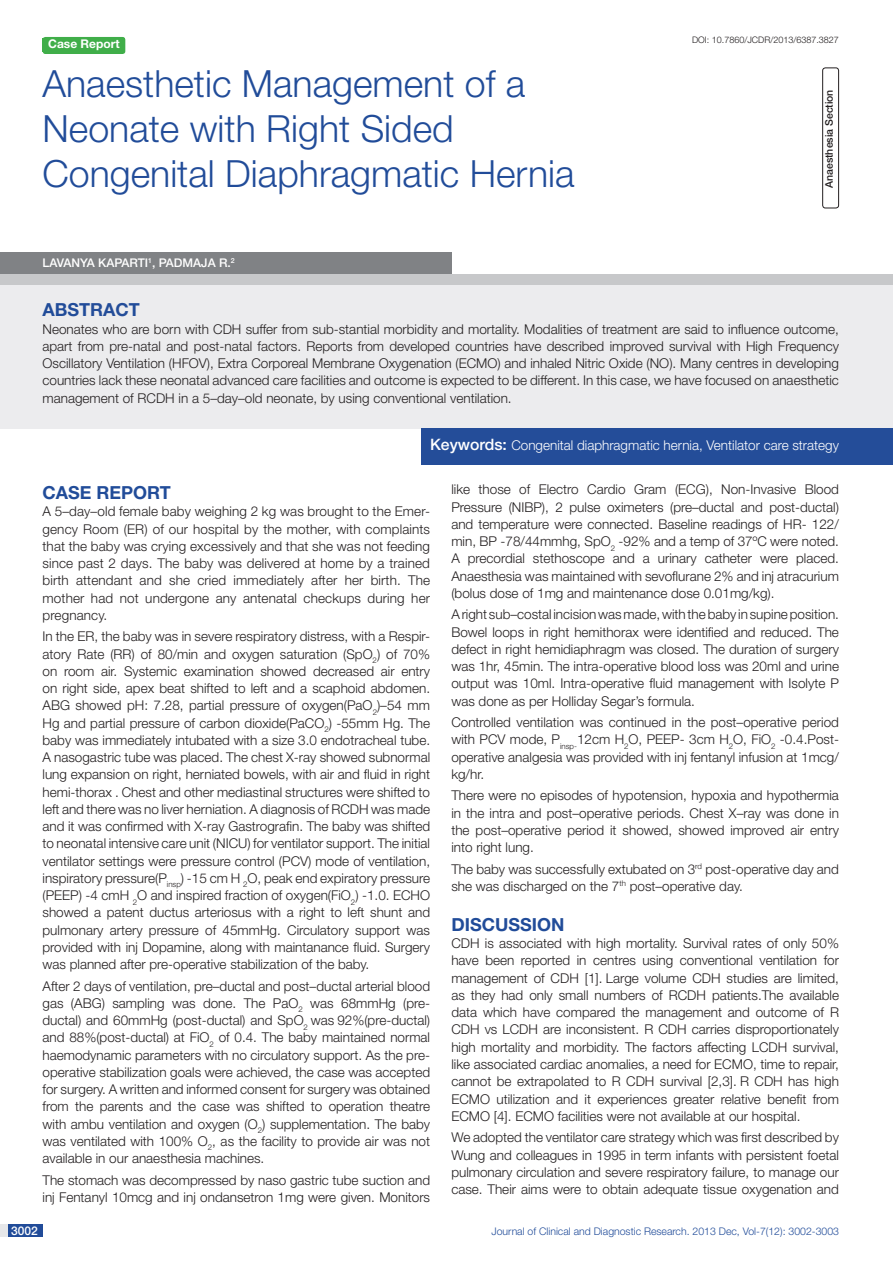
<style>
.page{position:relative;width:893px;height:1263px;background:#fff}
.page>*{position:absolute;margin:0;border:0;box-sizing:border-box;transform-origin:0 0}
.t1{font:300 37.5px/45px "Helvetica Neue";color:#214c99}
.Level_1{font:700 18px "Helvetica Neue";color:#214c99}
.Abstract_head{font:700 18px "Helvetica Neue";color:#214c99}
.Body_text{font:300 13.5px/17.2px "Helvetica Neue";color:#231f20;text-align:justify}
.Abstract_text{font:300 13.5px/17.2px "Helvetica Neue";color:#231f20;text-align:justify}
.t2{font:300 13.5px "Helvetica Neue";color:#fff}
.Author{font:500 12px "Helvetica Neue";color:#fff}
.t3{font:700 12px "Helvetica Neue";color:#fff}
.t4{font:300 10.5px "Helvetica Neue";color:#214c99}
.con_particulars{font:500 10.5px "Helvetica Neue";color:#231f20}
.DOI{font:300 9px "Helvetica Neue";color:#231f20}
.s1{color:#244d99}
.s2{font-weight:500;font-size:15.75px}
</style>
<div class="page">
<div style="left:0;top:1224px;width:43px;height:13px;background:#e6e7e9"></div>
<div style="left:8px;top:1224px;width:35px;height:13px;background:#214c99"></div>
<div style="left:43px;top:37px;width:82px;height:17px;background:#40ae49;border-radius:3px"></div>
<div style="left:0;top:274px;width:893px;height:12px;background:#c7c8ca"></div>
<div style="left:822px;top:68px;width:17px;height:140px;border:1px solid #231f20;border-radius:3px"></div>
<div style="left:0;top:252px;width:451px;height:22px;background:#808285"></div>
<div style="left:0;top:286px;width:893px;height:143px;background:#ececee"></div>
<div style="left:422px;top:428px;width:471px;height:37px;background:#244d99"></div>
<p class="t3" style="left:48px;top:37px;width:73px">CASE REPORT</p>
<p class="DOI" style="left:692px;top:35px;width:148px">DOI: 10.7860/JCDR/2013/6387.3827</p>
<p class="t1" style="left:43px;top:60px;width:534px">Anaesthetic Management of a<br>Neonate with Right Sided<br>Congenital Diaphragmatic Hernia</p>
<p class="con_particulars" style="left:823px;top:188px;width:100px;rotate:-90deg">ANAESTHESIA SECTION</p>
<p class="Author" style="left:43px;top:256px;width:194px">LAVANYA KAPARTI<sup>1</sup>, PADMAJA R.<sup>2</sup></p>
<p class="Abstract_head" style="left:43px;top:299px;width:98px">ABST<span class="s1">RAC</span>T</p>
<p class="Abstract_text" style="left:43px;top:320px;width:798px">Neonates who are born with CDH suffer from sub-stantial morbidity and mortality. Modalities of treatment are said to influence outcome, apart from pre-natal and post-natal factors. Reports from developed countries have described improved survival with High Frequency Oscillatory Ventilation (HFOV), Extra Corporeal Membrane Oxygenation (ECMO) and inhaled Nitric Oxide (NO). Many centres in developing countries lack these neonatal advanced care facilities and outcome is expected to be different. In this case, we have focused on anaesthetic management of RCDH in a 5–day–old neonate, by using conventional ventilation.</p>
<p class="t2" style="left:430px;top:437px;width:410px"><span class="s2">KEYWORDS:</span> Congenital diaphragmatic hernia, Ventilator care strategy</p>
<p class="Level_1" style="left:43px;top:481px;width:130px">CASE REPORT</p>
<p class="Body_text" style="left:43px;top:502px;width:389px;text-align:left">A 5–day–old female baby weighing 2 kg was brought to the Emer&shy;gency Room (ER) of our hospital by the mother, with complaints that the baby was crying excessively and that she was not feeding since past 2 days. The baby was delivered at home by a trained birth attendant and she cried immediately after her birth. The mother had not undergone any antenatal checkups during her pregnancy.</p>
<p class="Body_text" style="left:43px;top:627px;width:389px;text-align:left">In the ER, the baby was in severe respiratory distress, with a Respir&shy;atory Rate (RR) of 80/min and oxygen saturation (SpO<sub>2</sub>) of 70% on room air. Systemic examination showed decreased air entry on right side, apex beat shifted to left and a scaphoid abdomen.<br>ABG showed pH: 7.28, partial pressure of oxygen(PaO<sub>2</sub>)–54 mm Hg and partial pressure of carbon dioxide(PaCO<sub>2</sub>) -55mm Hg. The baby was immediately intubated with a size 3.0 endotracheal tube.<br>A nasogastric tube was placed. The chest X-ray showed subnormal lung expansion on right, herniated bowels, with air and fluid in right hemi-thorax . Chest and other mediastinal structures were shifted to left and there was no liver herniation. A diagnosis of RCDH was made and it was confirmed with X-ray Gastrografin. The baby was shifted to neonatal intensive care unit (NICU) for ventilator support. The initial ventilator settings were pressure control (PCV) mode of ventilation, inspiratory pressure(P<sub>insp</sub>) -15 cm H <sub>2</sub>O, peak end expiratory pressure (PEEP) -4 cmH <sub>2</sub>O and inspired fraction of oxygen(FiO<sub>2</sub>) -1.0. ECHO showed a patent ductus arteriosus with a right to left shunt and pulmonary artery pressure of 45mmHg. Circulatory support was provided with inj Dopamine, along with maintanance fluid. Surgery was planned after pre-operative stabilization of the baby.</p>
<p class="Body_text" style="left:43px;top:977px;width:389px">After 2 days of ventilation, pre–ductal and post–ductal arterial blood gas (ABG) sampling was done. The PaO<sub>2</sub> was 68mmHg (pre&shy;ductal) and 60mmHg (post-ductal) and SpO<sub>2</sub> was 92%(pre-ductal) and 88%(post-ductal) at FiO<sub>2</sub> of 0.4. The baby maintained normal haemodynamic parameters with no circulatory support. As the pre&shy;operative stabilization goals were achieved, the case was accepted for surgery. A written and informed consent for surgery was obtained from the parents and the case was shifted to operation theatre with ambu ventilation and oxygen (O<sub>2</sub>) supplementation. The baby was ventilated with 100% O<sub>2</sub>, as the facility to provide air was not available in our anaesthesia machines.</p>
<p class="Body_text" style="left:43px;top:1171px;width:389px">The stomach was decompressed by naso gastric tube suction and inj Fentanyl 10mcg and inj ondansetron 1mg were given. Monitors</p>
<p class="Body_text" style="left:451px;top:481px;width:389px">like those of Electro Cardio Gram (ECG), Non-Invasive Blood Pressure (NIBP), 2 pulse oximeters (pre–ductal and post-ductal) and temperature were connected. Baseline readings of HR- 122/ min, BP -78/44mmhg, SpO<sub>2</sub> -92% and a temp of 37ºC were noted.<br>A precordial stethoscope and a urinary catheter were placed.<br>Anaesthesia was maintained with sevoflurane 2% and inj atracurium (bolus dose of 1mg and maintenance dose 0.01mg/kg).</p>
<p class="Body_text" style="left:451px;top:606px;width:389px">A right sub–costal incision was made, with the baby in supine position.<br>Bowel loops in right hemithorax were identified and reduced. The defect in right hemidiaphragm was closed. The duration of surgery was 1hr, 45min. The intra-operative blood loss was 20ml and urine output was 10ml. Intra-operative fluid management with Isolyte P was done as per Holliday Segar’s formula.</p>
<p class="Body_text" style="left:451px;top:713px;width:389px">Controlled ventilation was continued in the post–operative period with PCV mode, P<sub>insp-</sub>12cm H<sub>2</sub>O, PEEP- 3cm H<sub>2</sub>O, FiO<sub>2</sub> -0.4.Post&shy;operative analgesia was provided with inj fentanyl infusion at 1mcg/ kg/hr.</p>
<p class="Body_text" style="left:451px;top:787px;width:389px">There were no episodes of hypotension, hypoxia and hypothermia in the intra and post–operative periods. Chest X–ray was done in the post–operative period it showed, showed improved air entry into right lung.</p>
<p class="Body_text" style="left:451px;top:860px;width:389px">The baby was successfully extubated on 3<sup>rd</sup> post-operative day and she was discharged on the 7<sup>th</sup> post–operative day.</p>
<p class="Level_1" style="left:451px;top:913px;width:115px">DISCUSSION</p>
<p class="Body_text" style="left:451px;top:934px;width:389px">CDH is associated with high mortality. Survival rates of only 50% have been reported in centres using conventional ventilation for management of CDH [1]. Large volume CDH studies are limited, as they had only small numbers of RCDH patients.The available data which have compared the management and outcome of R CDH vs LCDH are inconsistent. R CDH carries disproportionately high mortality and morbidity. The factors affecting LCDH survival, like associated cardiac anomalies, a need for ECMO, time to repair, cannot be extrapolated to R CDH survival [2,3]. R CDH has high ECMO utilization and it experiences greater relative benefit from ECMO [4]. ECMO facilities were not available at our hospital.</p>
<p class="Body_text" style="left:451px;top:1128px;width:389px">We adopted the ventilator care strategy which was first described by Wung and colleagues in 1995 in term infants with persistent foetal pulmonary circulation and severe respiratory failure, to manage our case. Their aims were to obtain adequate tissue oxygenation and</p>
<p class="Author" style="left:11px;top:1223px;width:28px">3002</p>
<p class="t4" style="left:491px;top:1225px;width:349px">Journal of Clinical and Diagnostic Research. 2013 Dec, Vol-7(12): 3002-3003</p>
</div>
